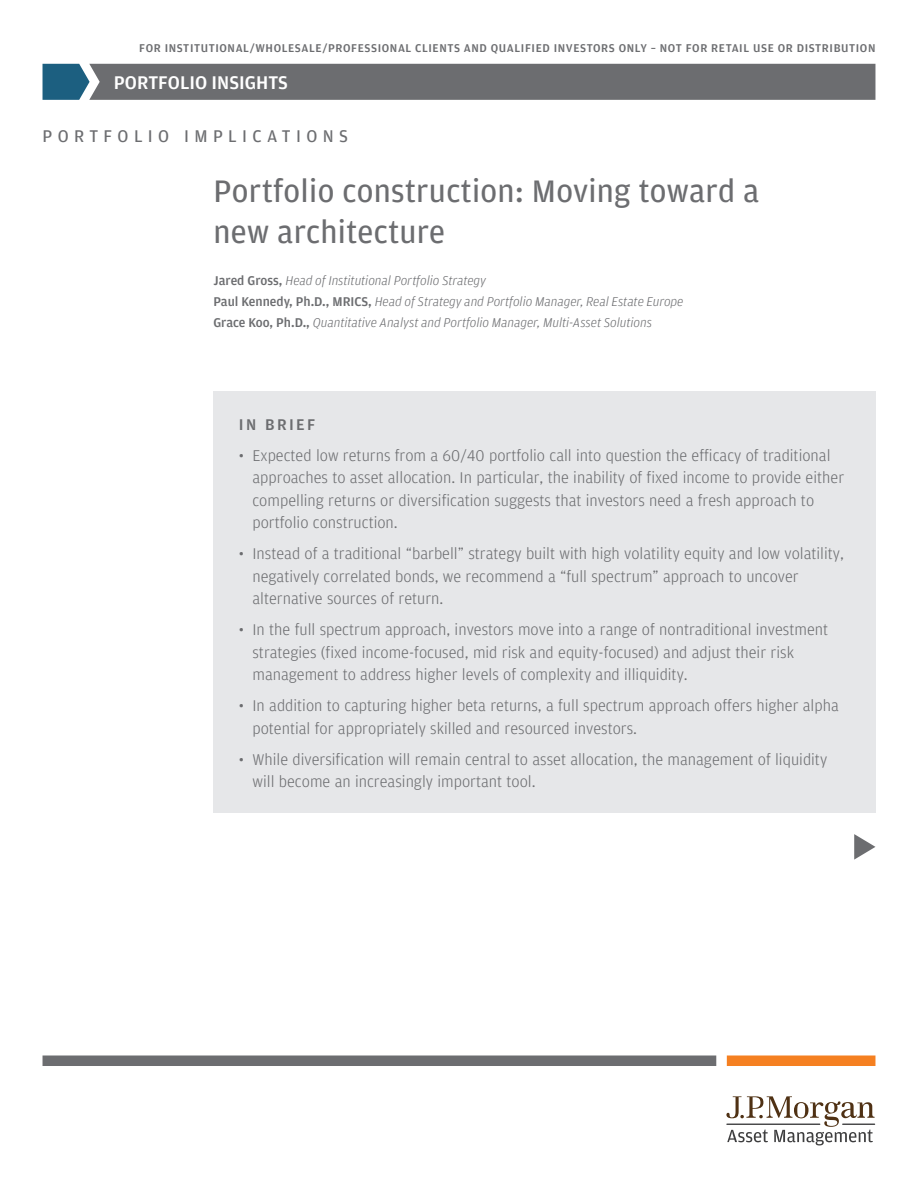
<style>
.page{position:relative;width:918px;height:1188px;background:#fff}
.page>*{position:absolute;margin:0;border:0;box-sizing:border-box;transform-origin:0 0}
.Chapter_Title{font:33px/40.5px "Amplitude";letter-spacing:.01em;color:#6c6d70}
.t1{font:500 19.5px "Amplitude";color:#fff}
.Chapter_Pre_Title{font:18px "Amplitude";letter-spacing:.3em;color:#6c6d70}
.t2{font:300 16.5px/22.5px "Amplitude";color:#6c6d70}
.In_brief_Title{font:500 16.5px "Amplitude";letter-spacing:.14em;color:#6c6d70}
.Chapter_Authors{font:italic 300 13.5px "Amplitude";color:#6c6d70}
.t3{font:500 12px "Amplitude";letter-spacing:.05em;color:#6c6d70}
.s1{font-weight:500;font-style:normal}
</style>
<div class="page">
<div style="left:43px;top:1056px;width:673px;height:10px;background:#6c6d70"></div>
<div style="left:727px;top:1056px;width:148px;height:10px;background:#f58021"></div>
<svg style="left:726px;top:1096px;width:149px;height:49px"></svg>
<svg style="left:43px;top:64px;width:832px;height:36px;background:#6a6e73"></svg>
<div style="left:213px;top:391px;width:662px;height:422px;background:#e6e7e9"></div>
<svg style="left:854px;top:834px;width:21px;height:26px"></svg>
<p class="t3" style="left:139px;top:41px;width:738px">FOR INSTITUTIONAL/WHOLESALE/PROFESSIONAL CLIENTS AND QUALIFIED INVESTORS ONLY – NOT FOR RETAIL USE OR DISTRIBUTION</p>
<p class="t1" style="left:114px;top:70px;width:176px">PORTFOLIO INSIGHTS</p>
<p class="Chapter_Pre_Title" style="left:43px;top:125px;width:307px">PORTFOLIO IMPLICATIONS</p>
<p class="Chapter_Title" style="left:213px;top:170px;width:547px">Portfolio construction: Moving toward a new architecture</p>
<p class="Chapter_Authors" style="left:213px;top:274px;width:274px"><span class="s1">Jared Gross,</span> Head of Institutional Portfolio Strategy</p>
<p class="Chapter_Authors" style="left:213px;top:295px;width:471px"><span class="s1">Paul Kennedy, Ph.D., MRICS,</span> Head of Strategy and Portfolio Manager, Real Estate Europe</p>
<p class="Chapter_Authors" style="left:213px;top:316px;width:440px"><span class="s1">Grace Koo, Ph.D.,</span> Quantitative Analyst and Portfolio Manager, Multi-Asset Solutions</p>
<p class="In_brief_Title" style="left:239px;top:414px;width:78px">IN BRIEF</p>
<p class="t2" style="left:252px;top:443px;width:593px;text-indent:-14px">• Expected low returns from a 60/40 portfolio call into question the efficacy of traditional approaches to asset allocation. In particular, the inability of fixed income to provide either compelling returns or diversification suggests that investors need a fresh approach to portfolio construction.</p>
<p class="t2" style="left:252px;top:542px;width:593px;text-indent:-14px">• Instead of a traditional “barbell” strategy built with high volatility equity and low volatility, negatively correlated bonds, we recommend a “full spectrum” approach to uncover alternative sources of return.</p>
<p class="t2" style="left:252px;top:618px;width:577px;text-indent:-14px">• In the full spectrum approach, investors move into a range of nontraditional investment strategies (fixed income-focused, mid risk and equity-focused) and adjust their risk management to address higher levels of complexity and illiquidity.</p>
<p class="t2" style="left:252px;top:694px;width:588px;text-indent:-14px">• In addition to capturing higher beta returns, a full spectrum approach offers higher alpha potential for appropriately skilled and resourced investors.</p>
<p class="t2" style="left:252px;top:747px;width:576px;text-indent:-14px">• While diversification will remain central to asset allocation, the management of liquidity will become an increasingly important tool.</p>
</div>
